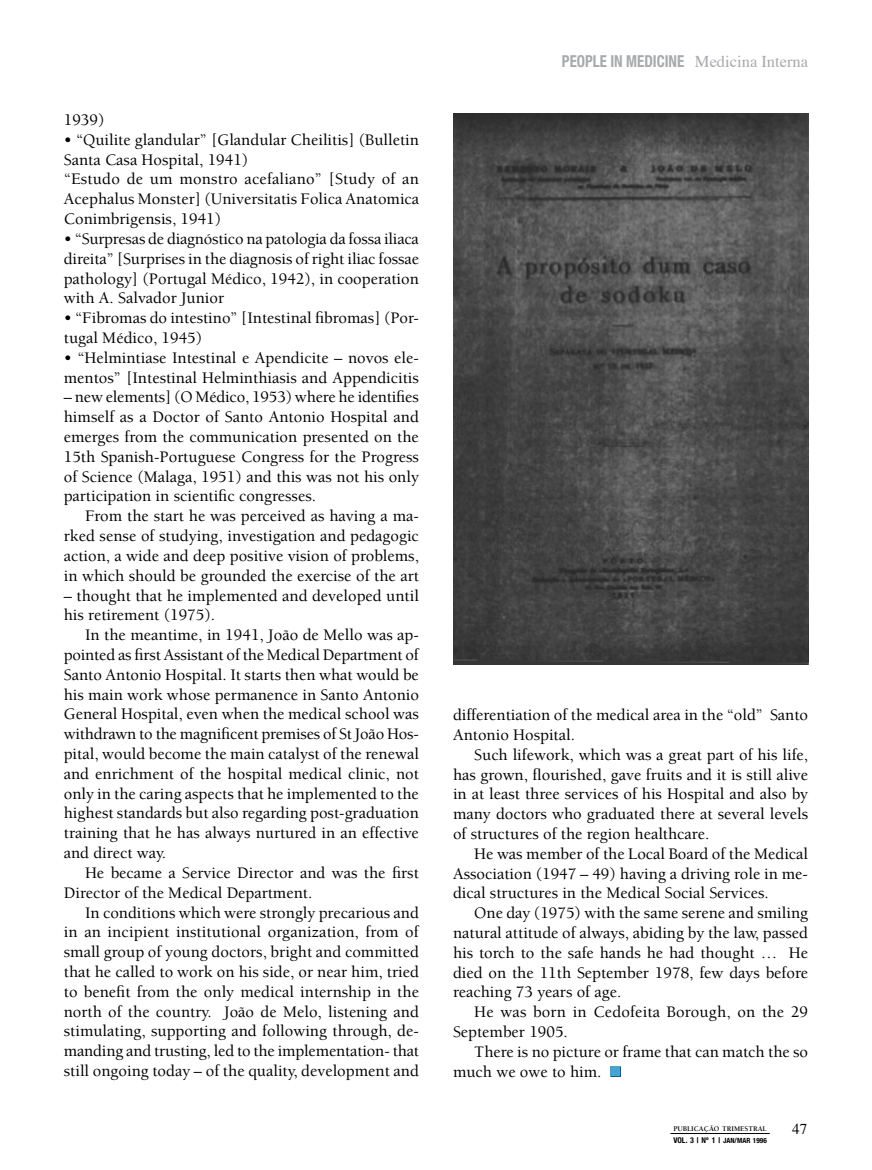
<style>
.page{position:relative;width:872px;height:1170px;background:#fff}
.page>*{position:absolute;margin:0;border:0;box-sizing:border-box;transform-origin:0 0}
.t1{font:500 16.5px/19.8px "Berkeley";color:#000}
.t2{font:700 condensed 16.5px "Helvetica Neue";color:#a7a9ac;scale:.9 1}
.t3{font:15px "Times";color:#000}
.t4{font:700 7.35px "Berkeley";color:#000}
.t5{font:700 condensed 7.2px "Helvetica Neue";letter-spacing:.005em;color:#000}
.s1{font-family:"Times";font-weight:400;font-stretch:normal}
.s2{font-size:7.95px}
</style>
<div class="page">
<hr style="left:670px;top:1133px;width:99px;height:1px;background:#000">
<div style="left:610px;top:1066px;width:10px;height:10px;background:#41a6d4"></div>
<img style="left:453px;top:113px;width:355px;height:551px">
<p class="t1" style="left:64px;top:110px;width:42px">1939)</p>
<p class="t1" style="left:64px;top:130px;width:357px">• “Quilite glandular” [Glandular Cheilitis] (Bulletin Santa Casa Hospital, 1941)<br>“Estudo de um monstro acefaliano” [Study of an Acephalus Monster] (Universitatis Folica Anatomica Conimbrigensis, 1941)</p>
<p class="t1" style="left:64px;top:229px;width:357px;text-align:justify">• “Surpresas de diagnóstico na patologia da fossa iliaca direita” [Surprises in the diagnosis of right iliac fossae pathology] (Portugal Médico, 1942), in cooperation with A. Salvador Junior</p>
<p class="t1" style="left:64px;top:308px;width:357px">• “Fibromas do intestino” [Intestinal fibromas] (Por&shy;tugal Médico, 1945)</p>
<p class="t1" style="left:64px;top:348px;width:357px">• “Helmintiase Intestinal e Apendicite – novos ele&shy;mentos” [Intestinal Helminthiasis and Appendicitis</p>
<p class="t1" style="left:64px;top:387px;width:357px;text-align:justify">– new elements] (O Médico, 1953) where he identifies himself as a Doctor of Santo Antonio Hospital and emerges from the communication presented on the 15th Spanish-Portuguese Congress for the Progress of Science (Malaga, 1951) and this was not his only participation in scientific congresses.</p>
<p class="t1" style="left:64px;top:506px;width:357px;text-align:justify;text-indent:21px">From the start he was perceived as having a ma&shy;rked sense of studying, investigation and pedagogic action, a wide and deep positive vision of problems, in which should be grounded the exercise of the art</p>
<p class="t1" style="left:64px;top:585px;width:356px">– thought that he implemented and developed until his retirement (1975).</p>
<p class="t1" style="left:64px;top:625px;width:357px;text-align:justify;text-indent:21px">In the meantime, in 1941, João de Mello was ap&shy;pointed as first Assistant of the Medical Department of Santo Antonio Hospital. It starts then what would be his main work whose permanence in Santo Antonio General Hospital, even when the medical school was withdrawn to the magnificent premises of St João Hos&shy;pital, would become the main catalyst of the renewal and enrichment of the hospital medical clinic, not only in the caring aspects that he implemented to the highest standards but also regarding post-graduation training that he has always nurtured in an effective and direct way.</p>
<p class="t1" style="left:64px;top:863px;width:356px;text-indent:21px">He became a Service Director and was the first<br>Director of the Medical Department.</p>
<p class="t1" style="left:64px;top:902px;width:357px;text-align:justify;text-indent:21px">In conditions which were strongly precarious and in an incipient institutional organization, from of small group of young doctors, bright and committed that he called to work on his side, or near him, tried to benefit from the only medical internship in the north of the country. João de Melo, listening and stimulating, supporting and following through, de&shy;manding and trusting, led to the implementation- that still ongoing today – of the quality, development and</p>
<p class="t2" style="left:562px;top:51px;width:275px">PEOPLE IN MEDICINE <span class="s1">Medicina Interna</span></p>
<p class="t1" style="left:453px;top:705px;width:357px">differentiation of the medical area in the “old” Santo<br>Antonio Hospital.</p>
<p class="t1" style="left:453px;top:745px;width:357px;text-align:justify;text-indent:21px">Such lifework, which was a great part of his life, has grown, flourished, gave fruits and it is still alive in at least three services of his Hospital and also by many doctors who graduated there at several levels of structures of the region healthcare.</p>
<p class="t1" style="left:453px;top:844px;width:357px;text-align:justify;text-indent:21px">He was member of the Local Board of the Medical Association (1947 – 49) having a driving role in me&shy;dical structures in the Medical Social Services.</p>
<p class="t1" style="left:453px;top:903px;width:357px;text-align:justify;text-indent:21px">One day (1975) with the same serene and smiling natural attitude of always, abiding by the law, passed his torch to the safe hands he had thought … He died on the 11th September 1978, few days before reaching 73 years of age.</p>
<p class="t1" style="left:453px;top:1002px;width:357px;text-indent:21px">He was born in Cedofeita Borough, on the 29<br>September 1905.</p>
<p class="t1" style="left:453px;top:1042px;width:357px;text-indent:21px">There is no picture or frame that can match the so much we owe to him.</p>
<p class="t4" style="left:673px;top:1124px;width:95px">PUBLICAÇÃO TRIMESTRAL</p>
<p class="t3" style="left:792px;top:1118px;width:16px">47</p>
<p class="t5" style="left:673px;top:1135px;width:95px"><span class="s2">VOL. 3 | Nº 1 |</span> JAN/MAR 1996</p>
</div>
